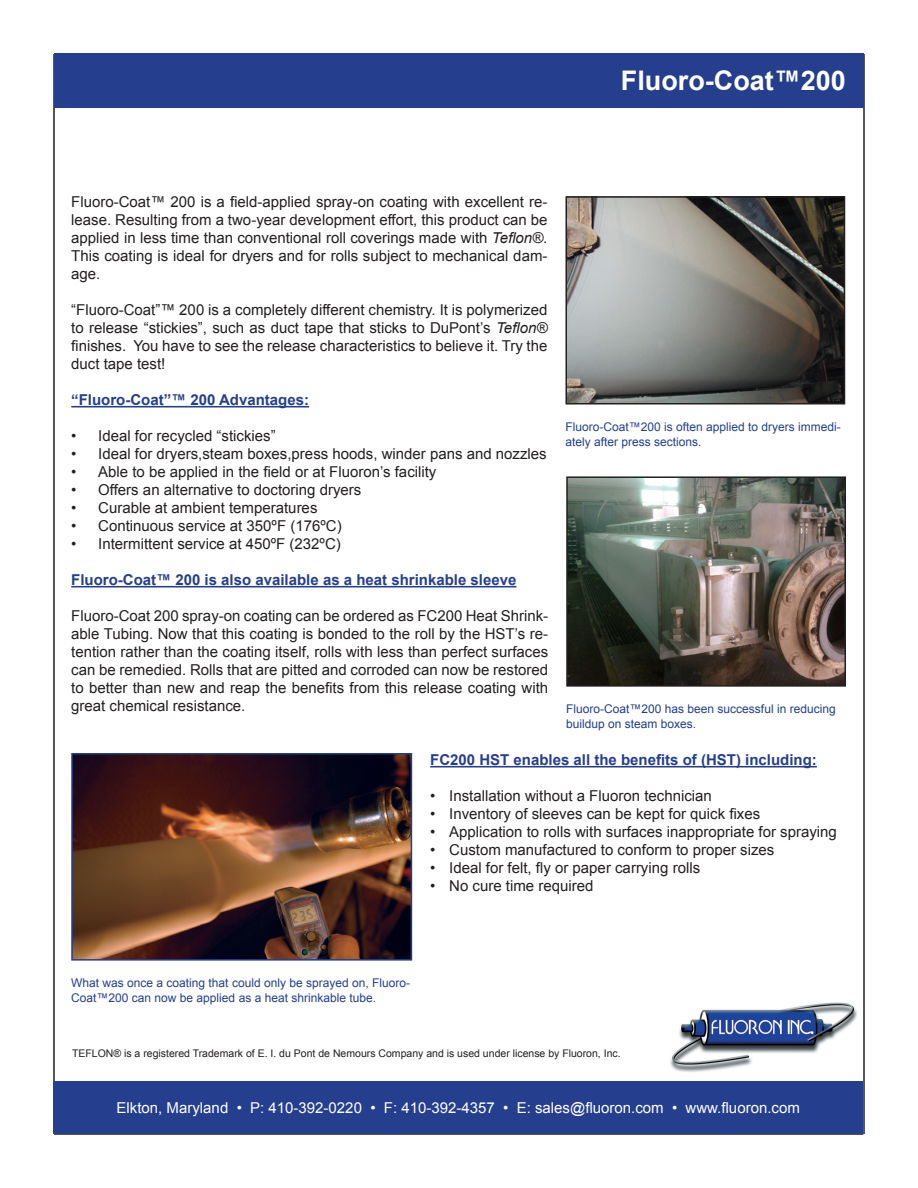
<style>
.page{position:relative;width:918px;height:1188px;background:#fff}
.page>*{position:absolute;margin:0;border:0;box-sizing:border-box;transform-origin:0 0}
.t1{font:700 27px "Arial";color:#fff}
.t2{font:15px/18px "Arial";color:#231f20;text-align:justify}
.t3{font:700 15px "Arial";color:#253f8e}
.t4{font:15px "Arial";color:#fff}
.t5{font:12px/14.4px "Arial";color:#253f8e}
.t6{font:10.5px "Arial";color:#231f20}
.s1{font-style:italic}
</style>
<div class="page">
<hr style="left:71px;top:406px;width:238px;height:1px;background:#253f8e">
<hr style="left:71px;top:586px;width:445px;height:1px;background:#253f8e">
<hr style="left:430px;top:766px;width:387px;height:1px;background:#253f8e">
<hr style="left:53px;top:54px;width:2px;height:1080px;background:#231f20">
<hr style="left:863px;top:54px;width:2px;height:1080px;background:#231f20">
<hr style="left:54px;top:1133px;width:809px;height:2px;background:#231f20">
<img style="left:670px;top:1002px;width:187px;height:70px">
<div style="left:54px;top:53px;width:810px;height:55px;background:#253f8e"></div>
<div style="left:53px;top:1082px;width:810px;height:52px;background:#253f8e"></div>
<img style="left:569px;top:199px;width:273px;height:203px">
<div style="left:566px;top:196px;width:279px;height:209px;border:2px solid #231f20"></div>
<img style="left:569px;top:479px;width:274px;height:205px">
<div style="left:566px;top:476px;width:280px;height:211px;border:2px solid #231f20"></div>
<img style="left:74px;top:756px;width:335px;height:202px">
<div style="left:71px;top:753px;width:341px;height:208px;border:2px solid #253f8e"></div>
<p class="t1" style="left:621px;top:63px;width:227px">Fluoro-Coat™200</p>
<p class="t2" style="left:71px;top:193px;width:478px">Fluoro-Coat™ 200 is a field-applied spray-on coating with excellent re&shy;lease. Resulting from a two-year development effort, this product can be applied in less time than conventional roll coverings made with <span class="s1">Teflon®</span>.<br>This coating is ideal for dryers and for rolls subject to mechanical dam&shy;age.</p>
<p class="t2" style="left:71px;top:301px;width:478px">“Fluoro-Coat”™ 200 is a completely different chemistry. It is polymerized to release “stickies”, such as duct tape that sticks to DuPont’s <span class="s1">Teflon® </span>finishes. You have to see the release characteristics to believe it. Try the duct tape test!</p>
<p class="t3" style="left:71px;top:390px;width:239px">“Fluoro-Coat”™ 200 Advantages:</p>
<p class="t2" style="left:71px;top:427px;width:206px">• Ideal for recycled “stickies”</p>
<p class="t2" style="left:71px;top:445px;width:477px">• Ideal for dryers,steam boxes,press hoods, winder pans and nozzles</p>
<p class="t2" style="left:71px;top:463px;width:367px">• Able to be applied in the field or at Fluoron’s facility</p>
<p class="t2" style="left:71px;top:481px;width:292px">• Offers an alternative to doctoring dryers</p>
<p class="t2" style="left:71px;top:499px;width:248px">• Curable at ambient temperatures</p>
<p class="t2" style="left:71px;top:517px;width:272px">• Continuous service at 350ºF (176ºC)</p>
<p class="t2" style="left:71px;top:535px;width:271px">• Intermittent service at 450ºF (232ºC)</p>
<p class="t3" style="left:71px;top:570px;width:447px">Fluoro-Coat™ 200 is also available as a heat shrinkable sleeve</p>
<p class="t2" style="left:71px;top:607px;width:479px">Fluoro-Coat 200 spray-on coating can be ordered as FC200 Heat Shrink&shy;able Tubing. Now that this coating is bonded to the roll by the HST’s re&shy;tention rather than the coating itself, rolls with less than perfect surfaces can be remedied. Rolls that are pitted and corroded can now be restored to better than new and reap the benefits from this release coating with great chemical resistance.</p>
<p class="t3" style="left:430px;top:750px;width:388px">FC200 HST enables all the benefits of (HST) including:</p>
<p class="t2" style="left:430px;top:787px;width:283px">• Installation without a Fluoron technician</p>
<p class="t2" style="left:430px;top:805px;width:332px">• Inventory of sleeves can be kept for quick fixes</p>
<p class="t2" style="left:430px;top:823px;width:408px">• Application to rolls with surfaces inappropriate for spraying</p>
<p class="t2" style="left:430px;top:841px;width:346px">• Custom manufactured to conform to proper sizes</p>
<p class="t2" style="left:430px;top:859px;width:271px">• Ideal for felt, fly or paper carrying rolls</p>
<p class="t2" style="left:430px;top:877px;width:165px">• No cure time required</p>
<p class="t5" style="left:566px;top:420px;width:277px">Fluoro-Coat™200 is often applied to dryers immedi&shy;ately after press sections.</p>
<p class="t5" style="left:566px;top:702px;width:271px">Fluoro-Coat™200 has been successful in reducing buildup on steam boxes.</p>
<p class="t5" style="left:71px;top:976px;width:340px">What was once a coating that could only be sprayed on, Fluoro-<br>Coat™200 can now be applied as a heat shrinkable tube.</p>
<p class="t6" style="left:72px;top:1046px;width:550px">TEFLON® is a registered Trademark of E. I. du Pont de Nemours Company and is used under license by Fluoron, Inc.</p>
<p class="t4" style="left:117px;top:1098px;width:685px">Elkton, Maryland • P: 410-392-0220 • F: 410-392-4357 • E: sales@fluoron.com • www.fluoron.com</p>
</div>
